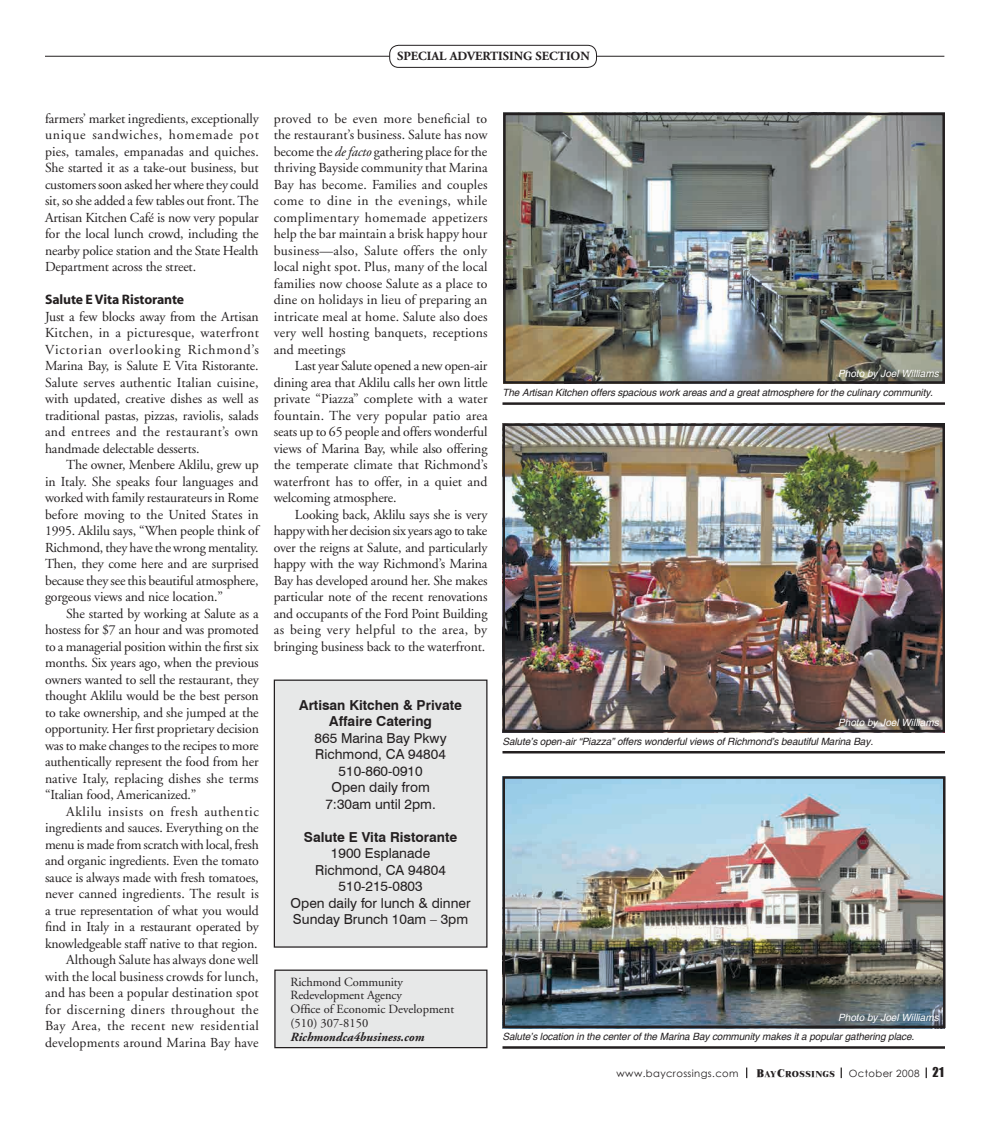
<style>
.page{position:relative;width:990px;height:1125px;background:#fff}
.page>*{position:absolute;margin:0;border:0;box-sizing:border-box;transform-origin:0 0}
.t1{font:13.75px/16.5px "Adobe Garamond";letter-spacing:-.01em;color:#231f20;text-align:justify}
.t2{font:13.75px/16.5px "Swiss 721 BT";color:#231f20;text-align:center}
.t3{font:700 13.75px/16.5px "Swiss 721 BT";color:#231f20;text-align:center}
.t4{font:700 13.75px "Myriad";letter-spacing:-.01em;color:#231f20}
.t5{font:12.5px/13.8px "Adobe Garamond";letter-spacing:-.01em;color:#231f20}
.t6{font:700 12.5px "Adobe Garamond";color:#231f20}
.t7{font:italic 700 12.5px "Adobe Garamond";color:#231f20}
.t8{font:italic 10px "Helvetica";letter-spacing:-.01em;color:#231f20}
.t9{font:italic 10px "Helvetica";color:#fff}
.t10{font:10px "Century Gothic";letter-spacing:.04em;color:#231f20}
.t11{font:800 8.75px "Times New Roman";letter-spacing:.04em;color:#231f20}
.s1{font-style:italic}
.s2{font-size:11.25px}
.s3{font-family:"Impact";font-size:12.5px}
</style>
<div class="page">
<hr style="left:45px;top:56px;width:899px;height:1px;background:#231f20">
<div style="left:390px;top:45px;width:206px;height:22px;background:#fff;border-radius:9px"></div>
<div style="left:389px;top:45px;width:208px;height:23px;border:1px solid #231f20;border-radius:9px"></div>
<div style="left:275px;top:970px;width:212px;height:78px;background:#e7e8e8"></div>
<div style="left:274px;top:970px;width:214px;height:78px;border:1px solid #231f20"></div>
<div style="left:274px;top:680px;width:213px;height:267px;background:#e7e8e8"></div>
<div style="left:274px;top:680px;width:214px;height:268px;border:1px solid #231f20"></div>
<img style="left:506px;top:116px;width:436px;height:265px">
<div style="left:503px;top:113px;width:442px;height:271px;border:2px solid #231f20"></div>
<img style="left:505px;top:426px;width:437px;height:303px">
<div style="left:502px;top:423px;width:443px;height:309px;border:2px solid #231f20"></div>
<img style="left:505px;top:779px;width:438px;height:246px">
<div style="left:502px;top:776px;width:444px;height:252px;border:2px solid #231f20"></div>
<hr style="left:502px;top:402px;width:443px;height:3px;background:#231f20">
<hr style="left:502px;top:751px;width:443px;height:2px;background:#231f20">
<hr style="left:502px;top:1046px;width:443px;height:3px;background:#231f20">
<p class="t6" style="left:397px;top:49px;width:194px">SPECIAL ADVERTISING SECTION</p>
<p class="t1" style="left:45px;top:111px;width:215px">farmers’ market ingredients, exceptionally unique sandwiches, homemade pot pies, tamales, empanadas and quiches.<br>She started it as a take-out business, but customers soon asked her where they could sit, so she added a few tables out front. The Artisan Kitchen Café is now very popular for the local lunch crowd, including the nearby police station and the State Health Department across the street.</p>
<p class="t4" style="left:45px;top:293px;width:141px">Salute E Vita Ristorante</p>
<p class="t1" style="left:45px;top:309px;width:215px">Just a few blocks away from the Artisan Kitchen, in a picturesque, waterfront Victorian overlooking Richmond’s Marina Bay, is Salute E Vita Ristorante.<br>Salute serves authentic Italian cuisine, with updated, creative dishes as well as traditional pastas, pizzas, raviolis, salads and entrees and the restaurant’s own handmade delectable desserts.</p>
<p class="t1" style="left:45px;top:457px;width:215px;text-indent:21px">The owner, Menbere Aklilu, grew up in Italy. She speaks four languages and worked with family restaurateurs in Rome before moving to the United States in 1995. Aklilu says, “When people think of Richmond, they have the wrong mentality.<br>Then, they come here and are surprised because they see this beautiful atmosphere, gorgeous views and nice location.”</p>
<p class="t1" style="left:45px;top:606px;width:215px;text-indent:21px">She started by working at Salute as a hostess for $7 an hour and was promoted to a managerial position within the first six months. Six years ago, when the previous owners wanted to sell the restaurant, they thought Aklilu would be the best person to take ownership, and she jumped at the opportunity. Her first proprietary decision was to make changes to the recipes to more authentically represent the food from her native Italy, replacing dishes she terms “Italian food, Americanized.”</p>
<p class="t1" style="left:45px;top:804px;width:215px;text-align:right">Aklilu insists on fresh authentic ingredients and sauces. Everything on the menu is made from scratch with local, fresh and organic ingredients. Even the tomato sauce is always made with fresh tomatoes, never canned ingredients. The result is a true representation of what you would find in Italy in a restaurant operated by knowledgeable staff native to that region.<br>Although Salute has always done well with the local business crowds for lunch, and has been a popular destination spot for discerning diners throughout the Bay Area, the recent new residential developments around Marina Bay have</p>
<p class="t1" style="left:274px;top:111px;width:215px">proved to be even more beneficial to the restaurant’s business. Salute has now become the <span class="s1">de facto</span> gathering place for the thriving Bayside community that Marina Bay has become. Families and couples come to dine in the evenings, while complimentary homemade appetizers help the bar maintain a brisk happy hour business—also, Salute offers the only local night spot. Plus, many of the local families now choose Salute as a place to dine on holidays in lieu of preparing an intricate meal at home. Salute also does very well hosting banquets, receptions and meetings</p>
<p class="t1" style="left:274px;top:358px;width:215px;text-indent:21px">Last year Salute opened a new open-air dining area that Aklilu calls her own little private “Piazza” complete with a water fountain. The very popular patio area seats up to 65 people and offers wonderful views of Marina Bay, while also offering the temperate climate that Richmond’s waterfront has to offer, in a quiet and welcoming atmosphere.</p>
<p class="t1" style="left:274px;top:507px;width:215px;text-indent:21px">Looking back, Aklilu says she is very happy with her decision six years ago to take over the reigns at Salute, and particularly happy with the way Richmond’s Marina Bay has developed around her. She makes particular note of the recent renovations and occupants of the Ford Point Building as being very helpful to the area, by bringing business back to the waterfront.</p>
<p class="t3" style="left:299px;top:696px;width:164px">Artisan Kitchen &amp; Private<br>Affaire Catering</p>
<p class="t2" style="left:315px;top:729px;width:134px">865 Marina Bay Pkwy<br>Richmond, CA 94804<br>510-860-0910<br>Open daily from<br>7:30am until 2pm.</p>
<p class="t3" style="left:304px;top:828px;width:155px">Salute E Vita Ristorante</p>
<p class="t2" style="left:291px;top:845px;width:182px">1900 Esplanade<br>Richmond, CA 94804<br>510-215-0803<br>Open daily for lunch &amp; dinner<br>Sunday Brunch 10am – 3pm</p>
<p class="t5" style="left:291px;top:975px;width:165px">Richmond Community<br>Redevelopment Agency<br>Office of Economic Development (510) 307-8150</p>
<p class="t7" style="left:291px;top:1030px;width:135px">Richmondca4business.com</p>
<p class="t9" style="left:838px;top:367px;width:102px">Photo by Joel Williams</p>
<p class="t8" style="left:502px;top:387px;width:432px">The Artisan Kitchen offers spacious work areas and a great atmosphere for the culinary community.</p>
<p class="t9" style="left:838px;top:717px;width:102px">Photo by Joel Williams</p>
<p class="t8" style="left:502px;top:735px;width:372px">Salute’s open-air “Piazza” offers wonderful views of Richmond’s beautiful Marina Bay.</p>
<p class="t9" style="left:838px;top:1012px;width:102px">Photo by Joel Williams</p>
<p class="t8" style="left:502px;top:1030px;width:413px">Salute’s location in the center of the Marina Bay community makes it a popular gathering place.</p>
<p class="t10" style="left:617px;top:1066px;width:123px">www.baycrossings.com</p>
<p class="t11" style="left:756px;top:1069px;width:80px"><span class="s2">B</span>AY<span class="s2">C</span>ROSSINGS</p>
<p class="t10" style="left:849px;top:1066px;width:96px">October 2008 <span class="s3">21</span></p>
</div>
